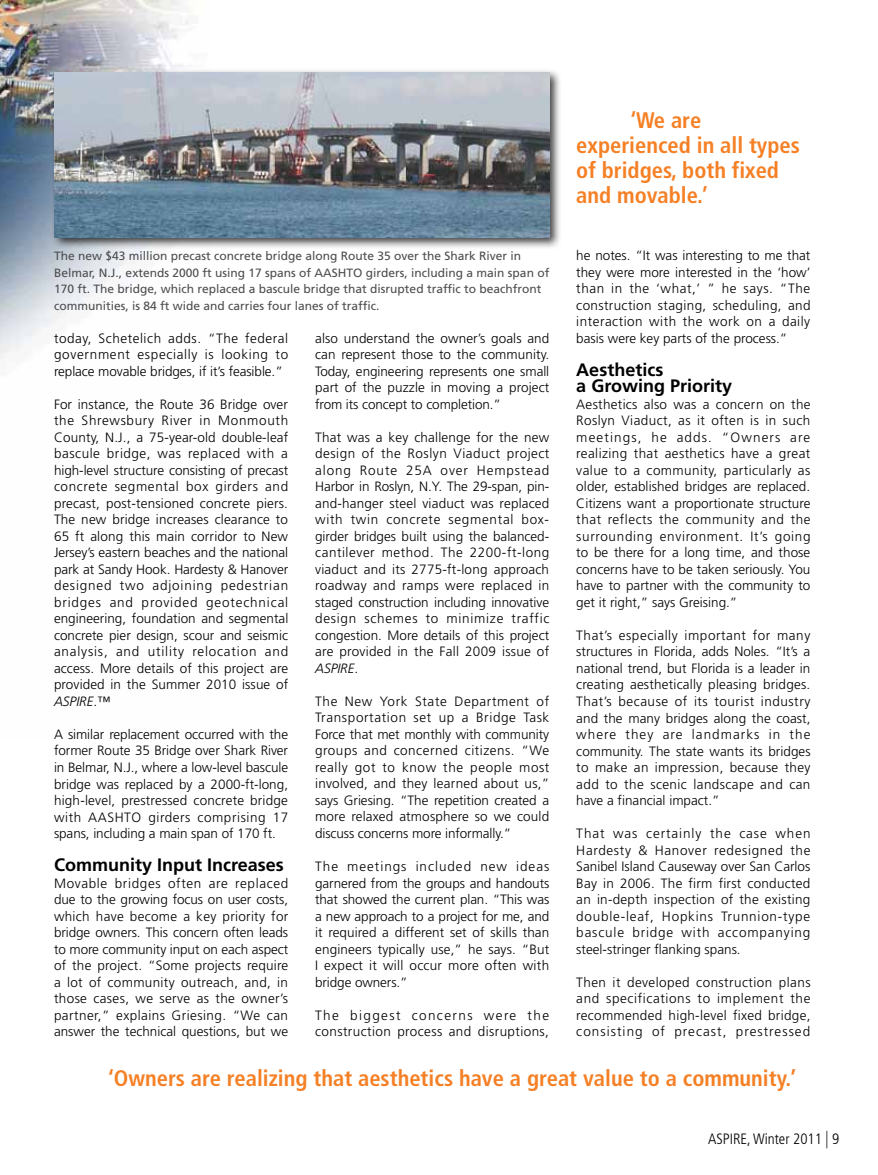
<style>
.page{position:relative;width:878px;height:1175px;background:#fff}
.page>*{position:absolute;margin:0;border:0;box-sizing:border-box;transform-origin:0 0}
.t1{font:700 condensed 22.5px/24.8px "Frutiger LT Std";color:#f58025}
.t2{font:700 18px/16.5px "Frutiger LT Std";color:#000}
.t3{font:300 condensed 15px "Frutiger LT Std";color:#000}
.t4{font:300 13.5px/16.5px "Frutiger LT Std";letter-spacing:.005em;color:#000;text-align:justify}
.t5{font:300 13.5px/16.5px "Frutiger LT Std";letter-spacing:.03em;color:#000}
.t6{font:12px/16.5px "Frutiger LT Std";color:#4d4d4f}
.s1{font-style:italic}
.s2{font-size:17.55px}
</style>
<div class="page">
<img style="left:0;top:0;width:191px;height:360px">
<div style="left:52px;top:69px;width:510px;height:181px;background:#000;opacity:.75"></div>
<img style="left:55px;top:72px;width:494px;height:165px">
<p class="t6" style="left:54px;top:248px;width:497px">The new $43 million precast concrete bridge along Route 35 over the Shark River in Belmar, N.J., extends 2000 ft using 17 spans of AASHTO girders, including a main span of 170 ft. The bridge, which replaced a bascule bridge that disrupted traffic to beachfront communities, is 84 ft wide and carries four lanes of traffic.</p>
<p class="t4" style="left:54px;top:330px;width:236px">today, Schetelich adds. “The federal government especially is looking to replace movable bridges, if it’s feasible.”</p>
<p class="t4" style="left:54px;top:396px;width:236px">For instance, the Route 36 Bridge over the Shrewsbury River in Monmouth County, N.J., a 75-year-old double-leaf bascule bridge, was replaced with a high-level structure consisting of precast concrete segmental box girders and precast, post-tensioned concrete piers.<br>The new bridge increases clearance to 65 ft along this main corridor to New Jersey’s eastern beaches and the national park at Sandy Hook. Hardesty &amp; Hanover designed two adjoining pedestrian bridges and provided geotechnical engineering, foundation and segmental concrete pier design, scour and seismic analysis, and utility relocation and access. More details of this project are provided in the Summer 2010 issue of <span class="s1">ASPIRE</span>.™</p>
<p class="t4" style="left:54px;top:726px;width:236px">A similar replacement occurred with the former Route 35 Bridge over Shark River in Belmar, N.J., where a low-level bascule bridge was replaced by a 2000-ft-long, high-level, prestressed concrete bridge with AASHTO girders comprising 17 spans, including a main span of 170 ft.</p>
<h2 class="t2" style="left:54px;top:856px;width:231px">Community Input Increases</h2>
<p class="t4" style="left:54px;top:875px;width:236px">Movable bridges often are replaced due to the growing focus on user costs, which have become a key priority for bridge owners. This concern often leads to more community input on each aspect of the project. “Some projects require a lot of community outreach, and, in those cases, we serve as the owner’s partner,” explains Griesing. “We can answer the technical questions, but we</p>
<p class="t4" style="left:315px;top:330px;width:236px">also understand the owner’s goals and can represent those to the community.<br>Today, engineering represents one small part of the puzzle in moving a project from its concept to completion.”</p>
<p class="t4" style="left:315px;top:429px;width:236px">That was a key challenge for the new design of the Roslyn Viaduct project along Route 25A over Hempstead Harbor in Roslyn, N.Y. The 29-span, pin&shy;and-hanger steel viaduct was replaced with twin concrete segmental box&shy;girder bridges built using the balanced&shy;cantilever method. The 2200-ft-long viaduct and its 2775-ft-long approach roadway and ramps were replaced in staged construction including innovative design schemes to minimize traffic congestion. More details of this project are provided in the Fall 2009 issue of <span class="s1">ASPIRE</span>.</p>
<p class="t4" style="left:315px;top:693px;width:236px">The New York State Department of Transportation set up a Bridge Task Force that met monthly with community groups and concerned citizens. “We really got to know the people most involved, and they learned about us,” says Griesing. “The repetition created a more relaxed atmosphere so we could discuss concerns more informally.”</p>
<p class="t4" style="left:315px;top:858px;width:236px">The meetings included new ideas garnered from the groups and handouts that showed the current plan. “This was a new approach to a project for me, and it required a different set of skills than engineers typically use,” he says. “But I expect it will occur more often with bridge owners.”</p>
<p class="t5" style="left:315px;top:1006px;width:235px">The biggest concerns were the construction process and disruptions,</p>
<h1 class="t1" style="left:576px;top:108px;width:225px;text-indent:54px">‘We are experienced in all types of bridges, both fixed and movable.’</h1>
<p class="t4" style="left:576px;top:247px;width:236px">he notes. “It was interesting to me that they were more interested in the ‘how’ than in the ‘what,’ ” he says. “The construction staging, scheduling, and interaction with the work on a daily basis were key parts of the process.”</p>
<h2 class="t2" style="left:576px;top:361px;width:157px">Aesthetics<br>a Growing Priority</h2>
<p class="t4" style="left:576px;top:396px;width:236px">Aesthetics also was a concern on the Roslyn Viaduct, as it often is in such meetings, he adds. “Owners are realizing that aesthetics have a great value to a community, particularly as older, established bridges are replaced.<br>Citizens want a proportionate structure that reflects the community and the surrounding environment. It’s going to be there for a long time, and those concerns have to be taken seriously. You have to partner with the community to get it right,” says Greising.”</p>
<p class="t4" style="left:576px;top:627px;width:236px">That’s especially important for many structures in Florida, adds Noles. “It’s a national trend, but Florida is a leader in creating aesthetically pleasing bridges.<br>That’s because of its tourist industry and the many bridges along the coast, where they are landmarks in the community. The state wants its bridges to make an impression, because they add to the scenic landscape and can have a financial impact.”</p>
<p class="t4" style="left:576px;top:825px;width:236px">That was certainly the case when Hardesty &amp; Hanover redesigned the Sanibel Island Causeway over San Carlos Bay in 2006. The firm first conducted an in-depth inspection of the existing double-leaf, Hopkins Trunnion-type bascule bridge with accompanying steel-stringer flanking spans.</p>
<p class="t4" style="left:576px;top:973px;width:236px">Then it developed construction plans and specifications to implement the recommended high-level fixed bridge, consisting of precast, prestressed</p>
<h1 class="t1" style="left:108px;top:1065px;width:689px">‘Owners are realizing that aesthetics have a great value to a community.’</h1>
<p class="t3" style="left:708px;top:1130px;width:133px">ASPIRE, Winter 2011 <span class="s2">|</span> 9</p>
</div>
